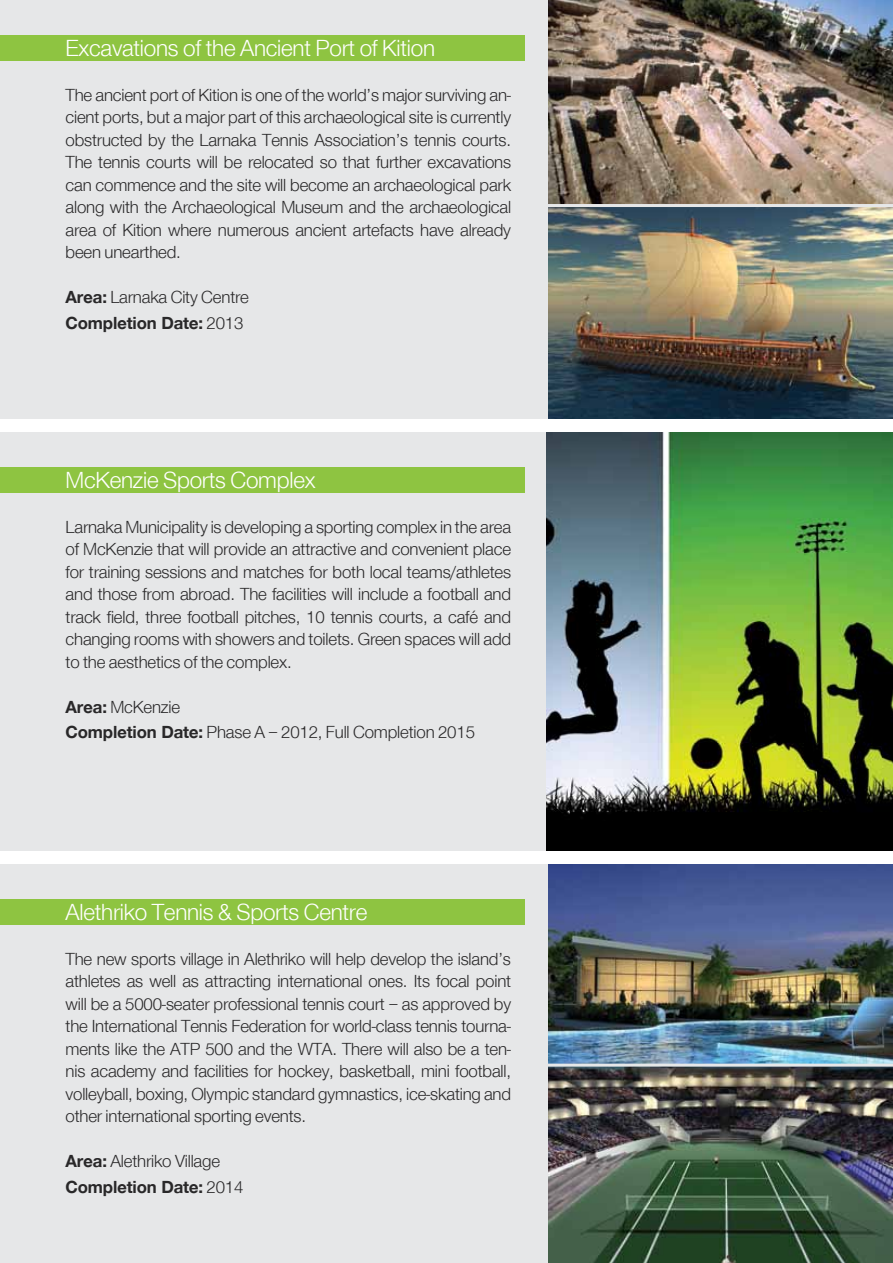
<style>
.page{position:relative;width:893px;height:1263px;background:#fff}
.page>*{position:absolute;margin:0;border:0;box-sizing:border-box;transform-origin:0 0}
.t1{font:300 24px "CF Helvetica";letter-spacing:-.01em;color:#fff}
.t2{font:300 18px/22.5px "CF Helvetica";letter-spacing:-.01em;color:#292829;text-align:justify}
.t3{font:700 18px/25.5px "CF Helvetica";letter-spacing:-.01em;color:#292829}
.s1{font-weight:700}
.s2{font-weight:300}
</style>
<div class="page">
<div style="left:0;top:0;width:875px;height:418px;background:#e6e7e8"></div>
<div style="left:0;top:432px;width:893px;height:418px;background:#e6e7e8"></div>
<div style="left:0;top:864px;width:893px;height:399px;background:#e6e7e8"></div>
<img style="left:549px;top:207px;width:344px;height:211px">
<img style="left:549px;top:864px;width:344px;height:399px">
<img style="left:549px;top:0;width:344px;height:204px">
<div style="left:0;top:35px;width:525px;height:26px;background:#8ec441"></div>
<div style="left:0;top:467px;width:525px;height:26px;background:#8ec441"></div>
<div style="left:0;top:899px;width:525px;height:26px;background:#8ec441"></div>
<img style="left:546px;top:432px;width:347px;height:418px">
<hr style="left:544px;top:204px;width:349px;height:3px;background:#e6e7e8">
<hr style="left:544px;top:1064px;width:349px;height:3px;background:#e6e7e8">
<h1 class="t1" style="left:66px;top:35px;width:371px">Excavations of the Ancient Port of Kition</h1>
<p class="t2" style="left:66px;top:84px;width:447px">The ancient port of Kition is one of the world’s major surviving an&shy;cient ports, but a major part of this archaeological site is currently obstructed by the Larnaka Tennis Association’s tennis courts.<br>The tennis courts will be relocated so that further excavations can commence and the site will become an archaeological park along with the Archaeological Museum and the archaeological area of Kition where numerous ancient artefacts have already been unearthed.</p>
<p class="t2" style="left:66px;top:285px;width:185px;line-height:25.5px"><span class="s1">Area:</span> Larnaka City Centre<br><span class="s1">Completion Date:</span> 2013</p>
<h1 class="t1" style="left:66px;top:467px;width:251px">McKenzie Sports Complex</h1>
<p class="t2" style="left:66px;top:516px;width:447px">Larnaka Municipality is developing a sporting complex in the area of McKenzie that will provide an attractive and convenient place for training sessions and matches for both local teams/athletes and those from abroad. The facilities will include a football and track field, three football pitches, 10 tennis courts, a café and changing rooms with showers and toilets. Green spaces will add to the aesthetics of the complex.</p>
<p class="t2" style="left:66px;top:694px;width:411px;line-height:25.5px"><span class="s1">Area:</span> McKenzie<br><span class="s1">Completion Date:</span> Phase A – 2012, Full Completion 2015</p>
<h1 class="t1" style="left:66px;top:899px;width:303px">Alethriko Tennis &amp; Sports Centre</h1>
<p class="t2" style="left:66px;top:948px;width:447px">The new sports village in Alethriko will help develop the island’s athletes as well as attracting international ones. Its focal point will be a 5000-seater professional tennis court – as approved by the International Tennis Federation for world-class tennis tourna&shy;ments like the ATP 500 and the WTA. There will also be a ten&shy;nis academy and facilities for hockey, basketball, mini football, volleyball, boxing, Olympic standard gymnastics, ice-skating and other international sporting events.</p>
<p class="t3" style="left:66px;top:1149px;width:179px">Area: <span class="s2">Alethriko Village<br></span>Completion Date: <span class="s2">2014</span></p>
</div>
